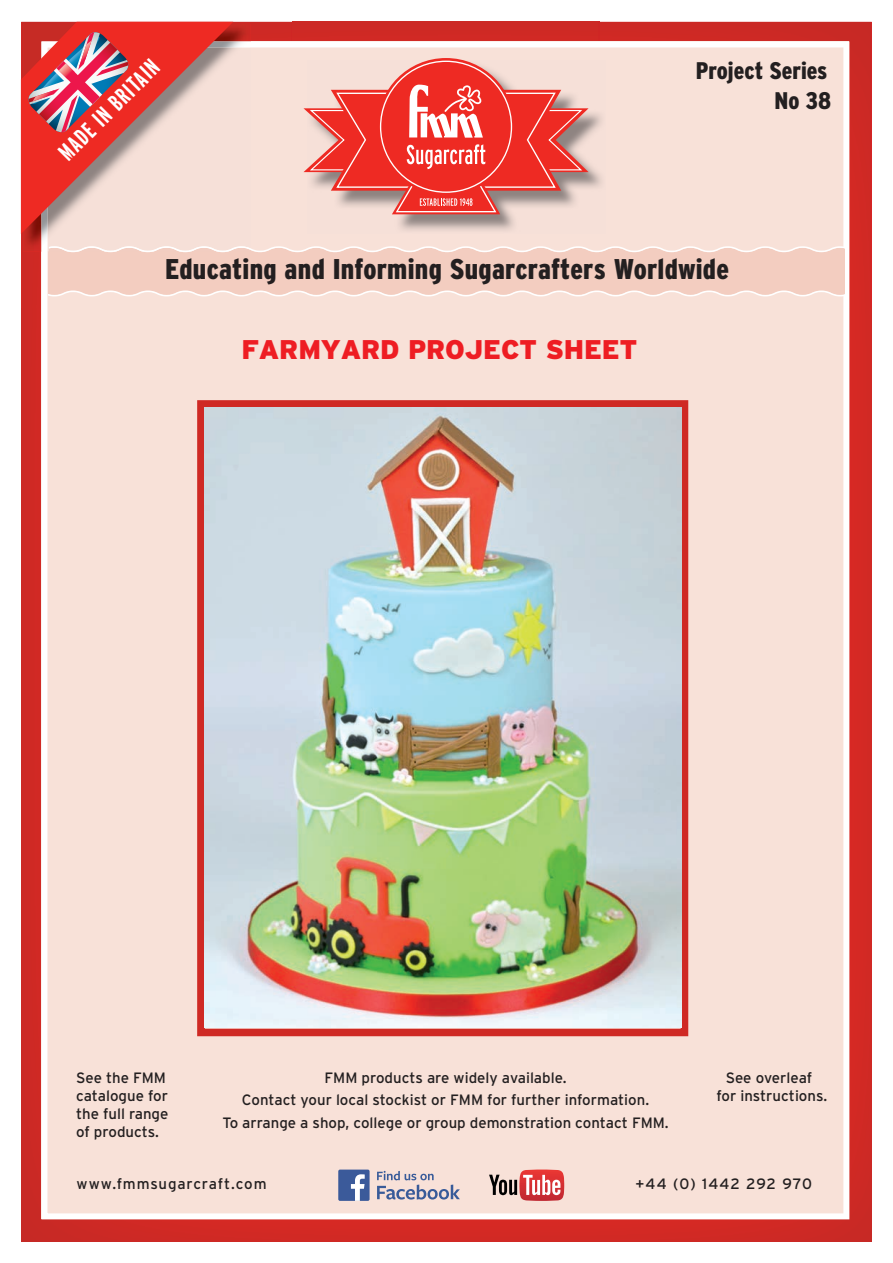
<style>
.page{position:relative;width:893px;height:1263px;background:#fff}
.page>*{position:absolute;margin:0;border:0;box-sizing:border-box;transform-origin:0 0}
.t1{font:900 condensed 28.5px "Interstate";letter-spacing:.01em;color:#231f20}
.t2{font:900 27px "Interstate";letter-spacing:-.01em;color:#ee1d23}
.t3{font:900 condensed 24px/30px "Interstate";color:#231f20;text-align:right}
.t4{font:700 extra-condensed 24px "Interstate";color:#fff}
.t5{font:15px/18px "Interstate";color:#231f20;text-align:center}
.t6{font:15px "Interstate";letter-spacing:.055em;color:#231f20}
</style>
<div class="page">
<div style="left:21px;top:22px;width:272px;height:1220px;background:#ce2925"></div>
<div style="left:293px;top:22px;width:306px;height:19px;background:#cf2925"></div>
<div style="left:599px;top:22px;width:273px;height:287px;background:#ce2925"></div>
<img style="left:293px;top:309px;width:579px;height:933px">
<div style="left:41px;top:41px;width:808px;height:1178px;background:#f8e1d8"></div>
<img style="left:307px;top:60px;width:299px;height:173px">
<svg style="left:377px;top:58px;width:138px;height:137px"></svg>
<div style="left:381px;top:61px;width:130px;height:131px;background:#ee2a23;border-radius:50%"></div>
<svg style="left:303px;top:85px;width:286px;height:129px"></svg>
<svg style="left:49px;top:246px;width:795px;height:50px;background:#f4d1c5"></svg>
<div style="left:41px;top:41px;width:209px;height:210px;background:#f6e0d8"></div>
<img style="left:49px;top:246px;width:201px;height:5px">
<svg style="left:21px;top:22px;width:212px;height:212px;background:#e08683"></svg>
<svg style="left:377px;top:1171px;width:83px;height:28px;background:#c2bbc6"></svg>
<div style="left:338px;top:1169px;width:32px;height:32px;background:#3b5a9a;border-radius:2px"></div>
<svg style="left:351px;top:1174px;width:14px;height:27px"></svg>
<svg style="left:489px;top:1169px;width:75px;height:32px;background:#cf8483"></svg>
<div style="left:197px;top:400px;width:491px;height:636px;border:8px solid #cf2924"></div>
<img style="left:204px;top:408px;width:478px;height:619px">
<h3 class="t4" style="left:53px;top:147px;width:133px;rotate:-45deg">MADE IN BRITAIN</h3>
<h3 class="t3" style="left:696px;top:55px;width:137px">Project Series<br>No 38</h3>
<h1 class="t1" style="left:165px;top:253px;width:565px">Educating and Informing Sugarcrafters Worldwide</h1>
<h2 class="t2" style="left:241px;top:334px;width:398px">FARMYARD PROJECT SHEET</h2>
<p class="t5" style="left:76px;top:1069px;width:94px;text-align:left">See the FMM catalogue for the full range of products.</p>
<p class="t5" style="left:716px;top:1069px;width:112px">See overleaf<br>for instructions.</p>
<p class="t5" style="left:222px;top:1067px;width:448px;line-height:22.2px">FMM products are widely available.<br>Contact your local stockist or FMM for further information.<br>To arrange a shop, college or group demonstration contact FMM.</p>
<p class="t6" style="left:77px;top:1175px;width:192px">www.fmmsugarcraft.com</p>
<p class="t5" style="left:635px;top:1175px;width:178px">+44 (0) 1442 292 970</p>
</div>
